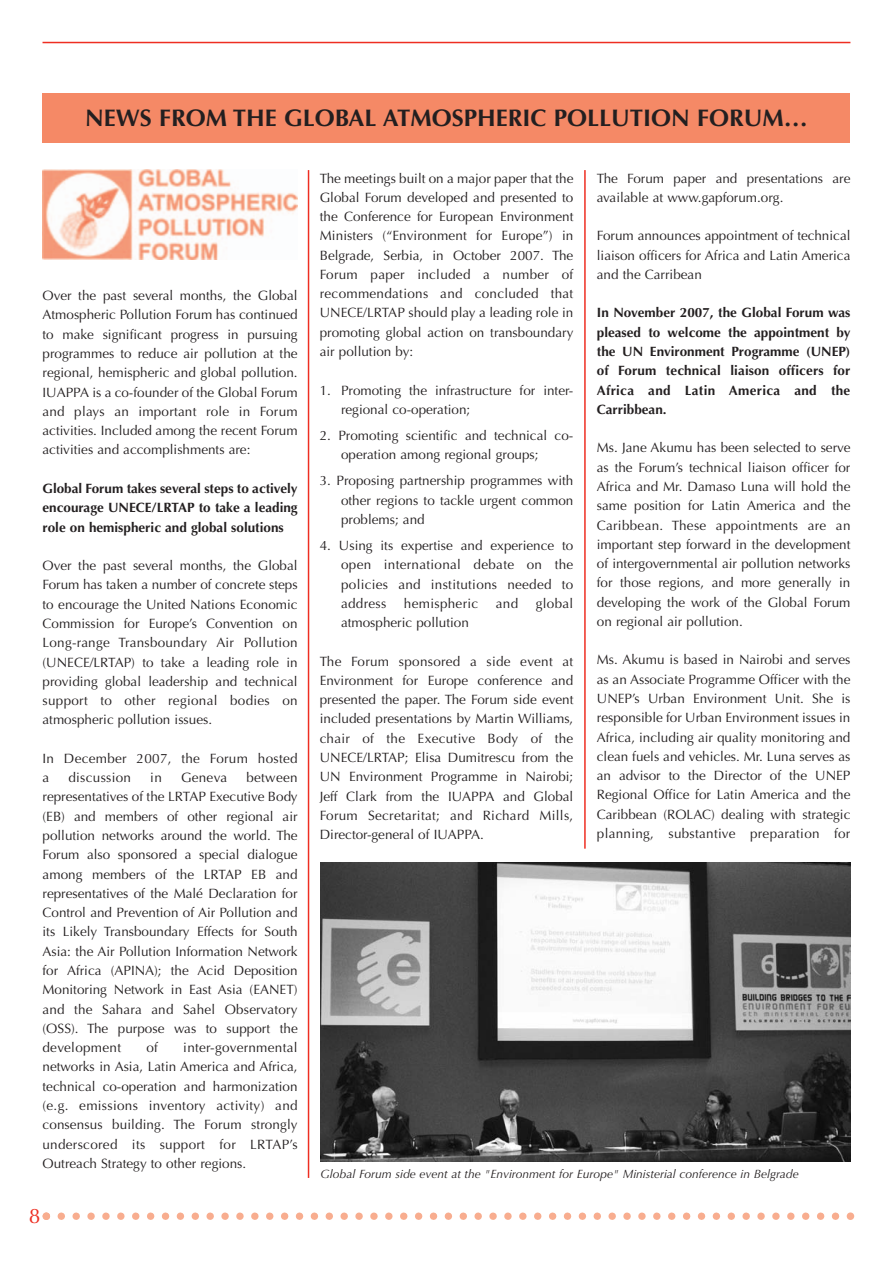
<style>
.page{position:relative;width:893px;height:1263px;background:#fff}
.page>*{position:absolute;margin:0;border:0;box-sizing:border-box;transform-origin:0 0}
.t1{font:700 24px "Optima";color:#231f20}
.t2{font:21px "Optima";color:#ee2e22}
.t3{font:13.5px/19.4px "Optima";color:#231f20;text-align:justify}
.t4{font:700 13.5px/19.4px "Optima";color:#231f20;text-align:justify}
.t5{font:13.5px/19.4px "Optima";letter-spacing:.02em;color:#231f20}
.t6{font:italic 12px "Optima";color:#231f20}
</style>
<div class="page">
<hr style="left:308px;top:170px;width:1px;height:1008px;background:#ee2e22">
<hr style="left:584px;top:170px;width:2px;height:679px;background:#ee2e22">
<div style="left:43px;top:94px;width:807px;height:49px;background:#f58966"></div>
<img style="left:320px;top:863px;width:530px;height:299px">
<img style="left:42px;top:169px;width:255px;height:90px">
<hr style="left:43px;top:42px;width:807px;height:1px;background:#ee2e22">
<svg style="left:43px;top:1212px;width:811px;height:8px"></svg>
<h1 class="t1" style="left:85px;top:104px;width:724px">NEWS FROM THE GLOBAL ATMOSPHERIC POLLUTION FORUM…</h1>
<p class="t3" style="left:43px;top:286px;width:257px">Over the past several months, the Global Atmospheric Pollution Forum has continued to make significant progress in pursuing programmes to reduce air pollution at the regional, hemispheric and global pollution.<br>IUAPPA is a co-founder of the Global Forum and plays an important role in Forum activities. Included among the recent Forum activities and accomplishments are:</p>
<p class="t4" style="left:43px;top:479px;width:257px">Global Forum takes several steps to actively encourage UNECE/LRTAP to take a leading role on hemispheric and global solutions</p>
<p class="t3" style="left:43px;top:556px;width:257px">Over the past several months, the Global Forum has taken a number of concrete steps to encourage the United Nations Economic Commission for Europe’s Convention on Long-range Transboundary Air Pollution (UNECE/LRTAP) to take a leading role in providing global leadership and technical support to other regional bodies on atmospheric pollution issues.</p>
<p class="t5" style="left:43px;top:749px;width:257px">In December 2007, the Forum hosted a</p>
<p class="t3" style="left:43px;top:768px;width:257px;text-indent:204px">between representatives of the LRTAP Executive Body (EB) and members of other regional air pollution networks around the world. The Forum also sponsored a special dialogue among members of the LRTAP EB and representatives of the Malé Declaration for Control and Prevention of Air Pollution and its Likely Transboundary Effects for South Asia: the Air Pollution Information Network for Africa (APINA); the Acid Deposition Monitoring Network in East Asia (EANET) and the Sahara and Sahel Observatory (OSS). The purpose was to support the development</p>
<p class="t5" style="left:68px;top:768px;width:64px">discussion</p>
<p class="t3" style="left:150px;top:768px;width:13px">in</p>
<p class="t3" style="left:181px;top:768px;width:48px">Geneva</p>
<p class="t3" style="left:146px;top:1038px;width:13px">of</p>
<p class="t3" style="left:43px;top:1038px;width:257px;text-indent:141px">inter-governmental networks in Asia, Latin America and Africa, technical co-operation and harmonization (e.g. emissions inventory activity) and consensus building. The Forum strongly underscored its support for LRTAP’s Outreach Strategy to other regions.</p>
<h2 class="t2" style="left:29px;top:1203px;width:13px">8</h2>
<p class="t3" style="left:320px;top:168px;width:255px">The meetings built on a major paper that the Global Forum developed and presented to the Conference for European Environment Ministers (“Environment for Europe”) in Belgrade, Serbia, in October 2007. The Forum paper included a number of recommendations and concluded that UNECE/LRTAP should play a leading role in promoting global action on transboundary air pollution by:</p>
<p class="t3" style="left:341px;top:380px;width:234px;text-indent:-21px">1. Promoting the infrastructure for inter&shy;regional co-operation;</p>
<p class="t3" style="left:341px;top:426px;width:234px;text-indent:-21px">2. Promoting scientific and technical co&shy;operation among regional groups;</p>
<p class="t3" style="left:341px;top:471px;width:234px;text-indent:-21px">3. Proposing partnership programmes with other regions to tackle urgent common problems; and</p>
<p class="t3" style="left:341px;top:536px;width:234px;text-indent:-21px">4. Using its expertise and experience to open international debate on the policies and institutions needed to address</p>
<p class="t5" style="left:404px;top:594px;width:76px">hemispheric</p>
<p class="t3" style="left:496px;top:594px;width:24px">and</p>
<p class="t3" style="left:536px;top:594px;width:39px">global</p>
<p class="t3" style="left:341px;top:613px;width:129px">atmospheric pollution</p>
<p class="t3" style="left:320px;top:651px;width:255px">The Forum sponsored a side event at Environment for Europe conference and presented the paper. The Forum side event included presentations by Martin Williams, chair of the Executive Body of the UNECE/LRTAP; Elisa Dumitrescu from the UN Environment Programme in Nairobi; Jeff Clark from the IUAPPA and Global Forum Secretaritat; and Richard Mills, Director-general of IUAPPA.</p>
<p class="t3" style="left:597px;top:168px;width:255px">The Forum paper and presentations are available at www.gapforum.org.</p>
<p class="t3" style="left:597px;top:226px;width:255px">Forum announces appointment of technical liaison officers for Africa and Latin America and the Carribean</p>
<p class="t4" style="left:597px;top:303px;width:255px">In November 2007, the Global Forum was pleased to welcome the appointment by the UN Environment Programme (UNEP) of Forum technical liaison officers for Africa and Latin America and the Carribbean.</p>
<p class="t3" style="left:597px;top:438px;width:255px">Ms. Jane Akumu has been selected to serve as the Forum’s technical liaison officer for Africa and Mr. Damaso Luna will hold the same position for Latin America and the Caribbean. These appointments are an important step forward in the development of intergovernmental air pollution networks for those regions, and more generally in developing the work of the Global Forum on regional air pollution.</p>
<p class="t3" style="left:597px;top:650px;width:255px">Ms. Akumu is based in Nairobi and serves as an Associate Programme Officer with the UNEP’s Urban Environment Unit. She is responsible for Urban Environment issues in Africa, including air quality monitoring and clean fuels and vehicles. Mr. Luna serves as an advisor to the Director of the UNEP Regional Office for Latin America and the Caribbean (ROLAC) dealing with strategic planning, substantive preparation for</p>
<p class="t6" style="left:321px;top:1167px;width:480px">Global Forum side event at the "Environment for Europe" Ministerial conference in Belgrade</p>
</div>
